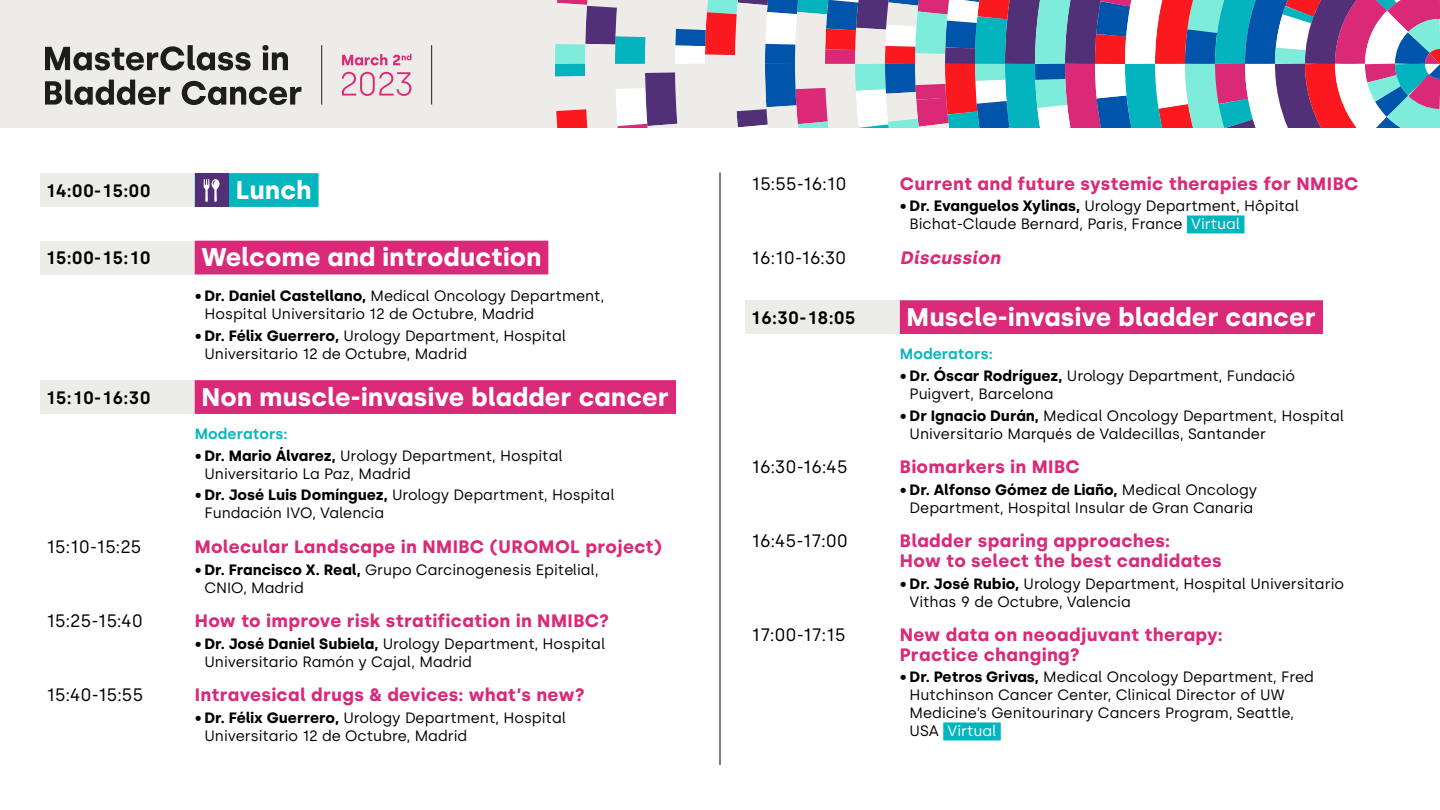
<style>
.page{position:relative;width:1440px;height:810px;background:#fff}
.page>*{position:absolute;margin:0;border:0;box-sizing:border-box;transform-origin:0 0}
.t1{font:700 25.5px "Silka";letter-spacing:.005em;color:#fff}
.t2{font:700 18px/19.5px "Silka";letter-spacing:.02em;color:#d92978}
.t3{font:18px "Silka";letter-spacing:-.055em;color:#000}
.t4{font:600 18px "Silka";letter-spacing:.005em;color:#000}
.t5{font:italic 700 18px "Silka";letter-spacing:.015em;color:#d92978}
.t6{font:15px/18px "Silka";color:#000}
.t7{font:600 15px "Silka";letter-spacing:.005em;color:#03b5bf}
.s1{font-weight:700}
.s2{color:#fff}
</style>
<div class="page">
<div style="left:0;top:0;width:1440px;height:128px;background:#edece8"></div>
<svg style="left:555px;top:0;width:885px;height:128px"></svg>
<svg style="left:45px;top:45px;width:206px;height:26px"></svg>
<svg style="left:262px;top:45px;width:26px;height:25px"></svg>
<svg style="left:45px;top:80px;width:125px;height:25px"></svg>
<svg style="left:182px;top:81px;width:119px;height:24px"></svg>
<svg style="left:342px;top:72px;width:69px;height:24px"></svg>
<svg style="left:342px;top:54px;width:45px;height:11px"></svg>
<svg style="left:393px;top:54px;width:18px;height:11px"></svg>
<hr style="left:321px;top:45px;width:1px;height:60px;background:#1d1d1b">
<hr style="left:431px;top:45px;width:1px;height:60px;background:#1d1d1b">
<hr style="left:720px;top:172px;width:1px;height:593px;background:#000">
<div style="left:40px;top:173px;width:272px;height:34px;background:#edede8"></div>
<div style="left:195px;top:173px;width:41px;height:34px;background:#03b5bf"></div>
<div style="left:236px;top:173px;width:83px;height:34px;background:#03b5bf"></div>
<div style="left:40px;top:241px;width:501px;height:33px;background:#edede8"></div>
<div style="left:195px;top:241px;width:353px;height:33px;background:#d92978"></div>
<div style="left:40px;top:380px;width:629px;height:34px;background:#edede8"></div>
<div style="left:195px;top:380px;width:481px;height:34px;background:#d92978"></div>
<div style="left:1187px;top:215px;width:57px;height:18px;background:#03b5bf"></div>
<div style="left:745px;top:300px;width:571px;height:34px;background:#edede8"></div>
<div style="left:900px;top:300px;width:423px;height:34px;background:#d92978"></div>
<div style="left:943px;top:722px;width:58px;height:18px;background:#03b5bf"></div>
<div style="left:195px;top:173px;width:33px;height:34px;background:#523078"></div>
<svg style="left:204px;top:179px;width:16px;height:23px"></svg>
<p class="t4" style="left:45px;top:180px;width:108px">14:00-15:00</p>
<h1 class="t1" style="left:236px;top:175px;width:77px">Lunch</h1>
<p class="t4" style="left:45px;top:247px;width:108px">15:00-15:10</p>
<h1 class="t1" style="left:201px;top:242px;width:342px">Welcome and introduction</h1>
<p class="t6" style="left:204px;top:287px;width:401px;text-indent:-10px">• <span class="s1">Dr. Daniel Castellano,</span> Medical Oncology Department,<br>Hospital Universitario 12 de Octubre, Madrid</p>
<p class="t6" style="left:204px;top:326px;width:363px;text-indent:-10px">• <span class="s1">Dr. Félix Guerrero,</span> Urology Department, Hospital<br>Universitario 12 de Octubre, Madrid</p>
<p class="t4" style="left:45px;top:387px;width:108px">15:10-16:30</p>
<h1 class="t1" style="left:201px;top:382px;width:469px">Non muscle-invasive bladder cancer</h1>
<p class="t7" style="left:195px;top:425px;width:95px">Moderators:</p>
<p class="t6" style="left:204px;top:446px;width:360px;text-indent:-10px">• <span class="s1">Dr. Mario Álvarez,</span> Urology Department, Hospital<br>Universitario La Paz, Madrid</p>
<p class="t6" style="left:204px;top:486px;width:412px;text-indent:-10px">• <span class="s1">Dr. José Luis Domínguez,</span> Urology Department, Hospital<br>Fundación IVO, Valencia</p>
<p class="t3" style="left:45px;top:536px;width:99px">15:10-15:25</p>
<p class="t2" style="left:195px;top:537px;width:469px">Molecular Landscape in NMIBC (UROMOL project)</p>
<p class="t6" style="left:204px;top:560px;width:396px;text-indent:-10px">• <span class="s1">Dr. Francisco X. Real,</span> Grupo Carcinogenesis Epitelial,<br>CNIO, Madrid</p>
<p class="t3" style="left:45px;top:610px;width:100px">15:25-15:40</p>
<p class="t2" style="left:195px;top:611px;width:416px">How to improve risk stratification in NMIBC?</p>
<p class="t6" style="left:204px;top:635px;width:402px;text-indent:-10px">• <span class="s1">Dr. José Daniel Subiela,</span> Urology Department, Hospital<br>Universitario Ramón y Cajal, Madrid</p>
<p class="t3" style="left:45px;top:685px;width:100px">15:40-15:55</p>
<p class="t2" style="left:195px;top:685px;width:392px">Intravesical drugs &amp; devices: what’s new?</p>
<p class="t6" style="left:204px;top:709px;width:363px;text-indent:-10px">• <span class="s1">Dr. Félix Guerrero,</span> Urology Department, Hospital<br>Universitario 12 de Octubre, Madrid</p>
<p class="t3" style="left:750px;top:173px;width:98px">15:55-16:10</p>
<p class="t2" style="left:900px;top:174px;width:460px">Current and future systemic therapies for NMIBC</p>
<p class="t6" style="left:910px;top:197px;width:391px;text-indent:-10px">• <span class="s1">Dr. Evanguelos Xylinas,</span> Urology Department, Hôpital<br>Bichat-Claude Bernard, Paris, France <span class="s2">Virtual</span></p>
<p class="t3" style="left:750px;top:247px;width:98px">16:10-16:30</p>
<p class="t5" style="left:900px;top:247px;width:102px">Discussion</p>
<p class="t4" style="left:750px;top:307px;width:108px">16:30-18:05</p>
<h1 class="t1" style="left:907px;top:302px;width:411px">Muscle-invasive bladder cancer</h1>
<p class="t7" style="left:900px;top:345px;width:95px">Moderators:</p>
<p class="t6" style="left:910px;top:367px;width:387px;text-indent:-10px">• <span class="s1">Dr. Óscar Rodríguez,</span> Urology Department, Fundació<br>Puigvert, Barcelona</p>
<p class="t6" style="left:910px;top:406px;width:436px;text-indent:-10px">• <span class="s1">Dr Ignacio Durán,</span> Medical Oncology Department, Hospital<br>Universitario Marqués de Valdecillas, Santander</p>
<p class="t3" style="left:750px;top:456px;width:100px">16:30-16:45</p>
<p class="t2" style="left:900px;top:457px;width:182px">Biomarkers in MIBC</p>
<p class="t6" style="left:900px;top:481px;width:359px;text-align:center">• <span class="s1">Dr. Alfonso Gómez de Liaño,</span> Medical Oncology<br>Department, Hospital Insular de Gran Canaria</p>
<p class="t3" style="left:750px;top:530px;width:100px">16:45-17:00</p>
<p class="t2" style="left:900px;top:531px;width:323px">Bladder sparing approaches:<br>How to select the best candidates</p>
<p class="t6" style="left:910px;top:574px;width:436px;text-indent:-10px">• <span class="s1">Dr. José Rubio,</span> Urology Department, Hospital Universitario<br>Vithas 9 de Octubre, Valencia</p>
<p class="t3" style="left:750px;top:624px;width:98px">17:00-17:15</p>
<p class="t2" style="left:900px;top:625px;width:325px">New data on neoadjuvant therapy:<br>Practice changing?</p>
<p class="t6" style="left:910px;top:668px;width:406px;text-indent:-10px">• <span class="s1">Dr. Petros Grivas,</span> Medical Oncology Department, Fred Hutchinson Cancer Center, Clinical Director of UW Medicine’s Genitourinary Cancers Program, Seattle, USA <span class="s2">Virtual</span></p>
</div>
